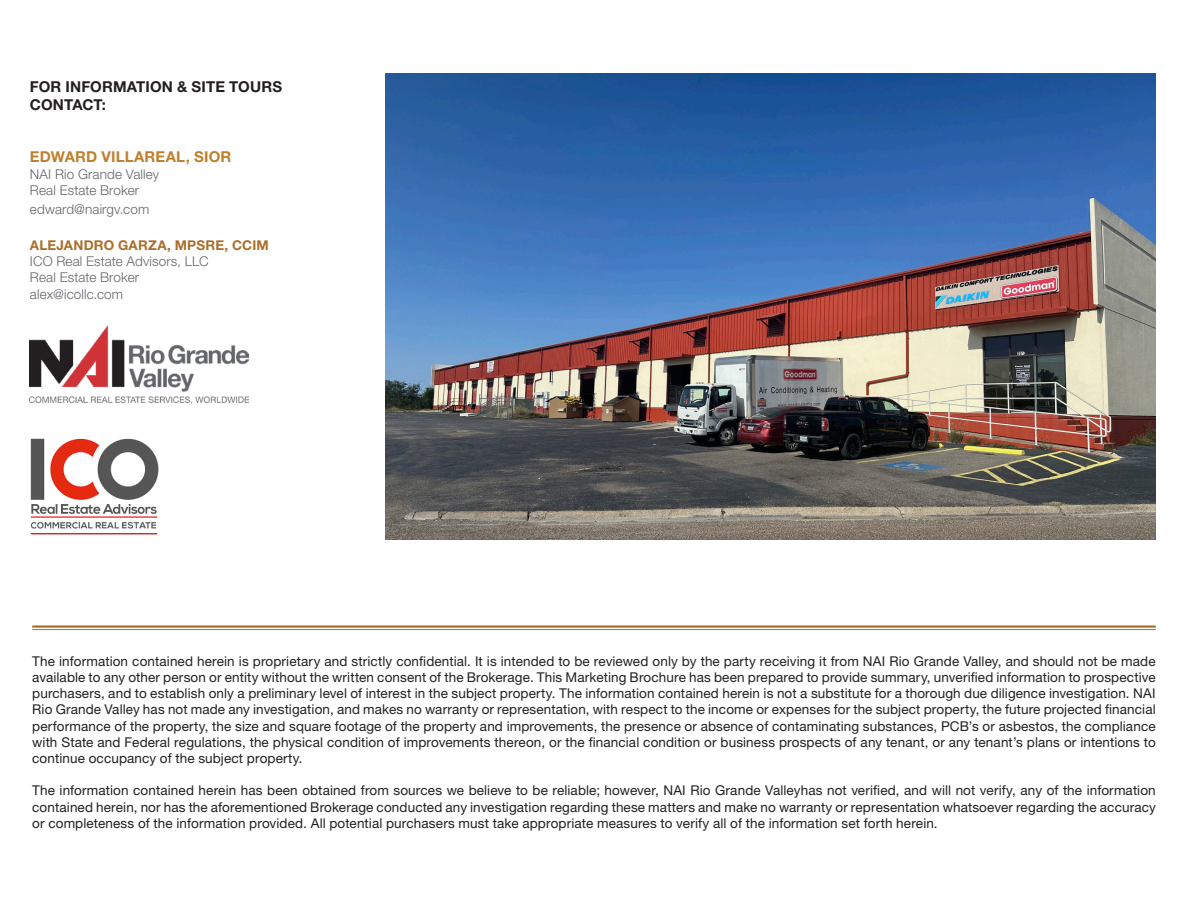
<style>
.page{position:relative;width:1188px;height:918px;background:#fff}
.page>*{position:absolute;margin:0;border:0;box-sizing:border-box;transform-origin:0 0}
.t1{font:700 15px/18px "Helvetica Neue LT Std";letter-spacing:.01em;color:#231f20}
.t2{font:700 15px "Helvetica Neue LT Std";letter-spacing:.015em;color:#bf802e}
.t3{font:13.5px/16.2px "Helvetica Neue LT Std";letter-spacing:.01em;color:#231f20;text-align:justify}
.t4{font:300 13.5px "Helvetica Neue LT Std";letter-spacing:.01em;color:#63656a}
.t5{font:700 13.5px "Helvetica Neue LT Std";letter-spacing:.015em;color:#ab6e29}
</style>
<div class="page">
<hr style="left:32px;top:625px;width:1124px;height:3px;background:#ab6e29">
<hr style="left:32px;top:629px;width:1124px;height:1px;background:#ab6e29">
<img style="left:30px;top:326px;width:218px;height:78px">
<img style="left:386px;top:73px;width:770px;height:466px">
<img style="left:30px;top:438px;width:129px;height:97px">
<p class="t1" style="left:30px;top:78px;width:254px">FOR INFORMATION &amp; SITE TOURS<br>CONTACT:</p>
<p class="t2" style="left:30px;top:148px;width:203px">EDWARD VILLAREAL, SIOR</p>
<p class="t4" style="left:30px;top:165px;width:131px">NAI Rio Grande Valley</p>
<p class="t4" style="left:30px;top:182px;width:111px">Real Estate Broker</p>
<p class="t4" style="left:30px;top:201px;width:121px">edward@nairgv.com</p>
<p class="t5" style="left:30px;top:237px;width:240px">ALEJANDRO GARZA, MPSRE, CCIM</p>
<p class="t4" style="left:30px;top:253px;width:180px">ICO Real Estate Advisors, LLC</p>
<p class="t4" style="left:30px;top:269px;width:111px">Real Estate Broker</p>
<p class="t4" style="left:30px;top:285px;width:95px">alex@icollc.com</p>
<p class="t3" style="left:32px;top:653px;width:1125px">The information contained herein is proprietary and strictly confidential. It is intended to be reviewed only by the party receiving it from NAI Rio Grande Valley, and should not be made available to any other person or entity without the written consent of the Brokerage. This Marketing Brochure has been prepared to provide summary, unverified information to prospective purchasers, and to establish only a preliminary level of interest in the subject property. The information contained herein is not a substitute for a thorough due diligence investigation. NAI Rio Grande Valley has not made any investigation, and makes no warranty or representation, with respect to the income or expenses for the subject property, the future projected financial performance of the property, the size and square footage of the property and improvements, the presence or absence of contaminating substances, PCB’s or asbestos, the compliance with State and Federal regulations, the physical condition of improvements thereon, or the financial condition or business prospects of any tenant, or any tenant’s plans or intentions to continue occupancy of the subject property.</p>
<p class="t3" style="left:32px;top:782px;width:1125px">The information contained herein has been obtained from sources we believe to be reliable; however, NAI Rio Grande Valleyhas not verified, and will not verify, any of the information contained herein, nor has the aforementioned Brokerage conducted any investigation regarding these matters and make no warranty or representation whatsoever regarding the accuracy or completeness of the information provided. All potential purchasers must take appropriate measures to verify all of the information set forth herein.</p>
</div>
